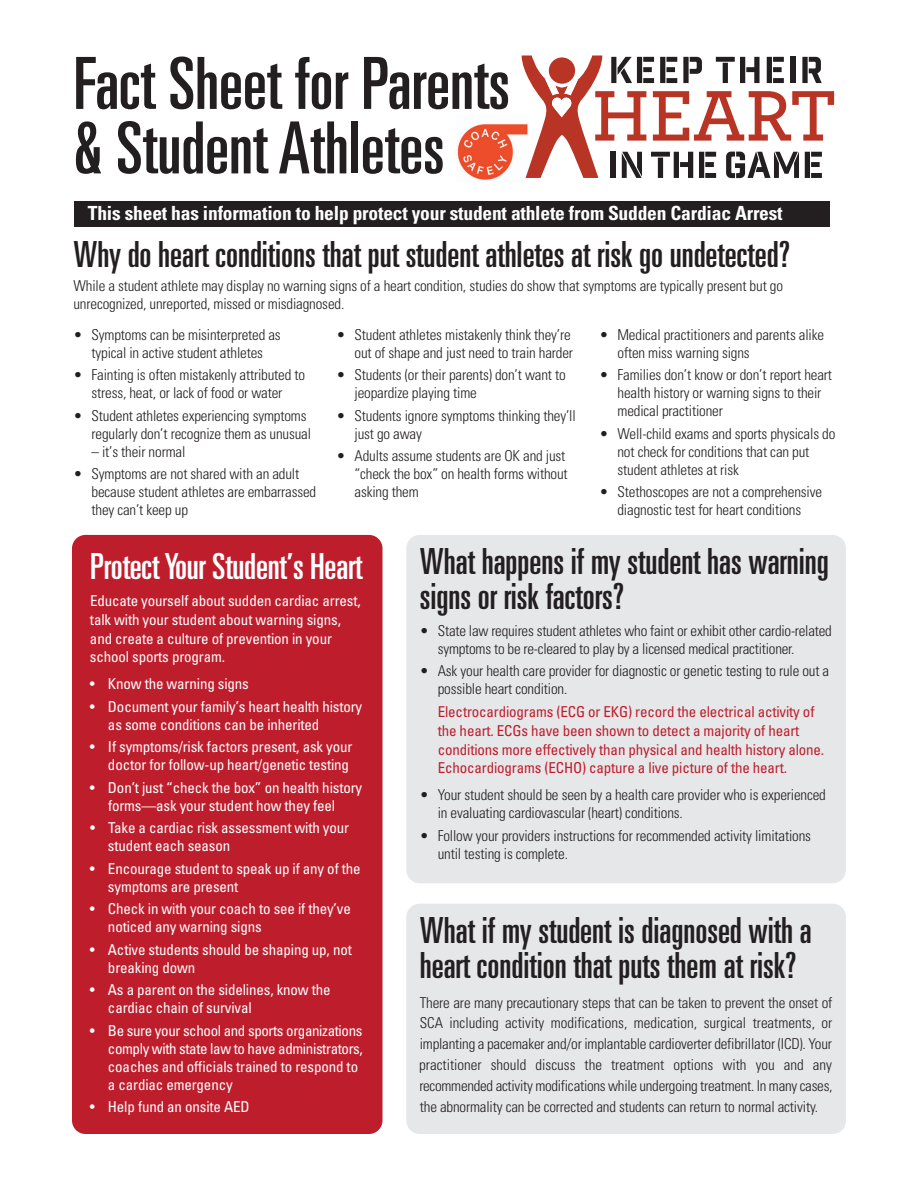
<style>
.page{position:relative;width:918px;height:1188px;background:#fff}
.page>*{position:absolute;margin:0;border:0;box-sizing:border-box;transform-origin:0 0}
.t1{font:ultra-condensed 72px/64.5px "Univers";color:#231f20}
.t2{font:ultra-condensed 36px/34.5px "Univers";color:#231f20}
.t3{font:ultra-condensed 36px "Univers";letter-spacing:-.005em;color:#fff}
.t4{font:700 condensed 19.5px "Univers";letter-spacing:-.01em;color:#fff}
.t5{font:300 condensed 15px/18px "Univers";letter-spacing:-.01em;color:#231f20}
.t6{font:condensed 15px/18px "Univers";letter-spacing:-.01em;color:#fff}
.t7{font:condensed 15px/18.6px "Univers";letter-spacing:-.01em;color:#be1d2c}
</style>
<div class="page">
<img style="left:457px;top:124px;width:65px;height:56px">
<svg style="left:522px;top:56px;width:312px;height:122px"></svg>
<div style="left:549px;top:57px;width:26px;height:27px;background:#b83424;border-radius:50%"></div>
<div style="left:74px;top:201px;width:756px;height:25px;background:#231f20"></div>
<div style="left:406px;top:535px;width:440px;height:348px;background:#e6e7e9;border-radius:14px"></div>
<div style="left:72px;top:535px;width:310px;height:599px;background:#be1d2c;border-radius:14px"></div>
<div style="left:406px;top:904px;width:440px;height:230px;background:#e6e7e9;border-radius:14px"></div>
<h1 class="t1" style="left:74px;top:57px;width:438px">Fact Sheet for Parents &amp; Student Athletes</h1>
<h3 class="t4" style="left:88px;top:206px;width:696px">This sheet has information to help protect your student athlete from Sudden Cardiac Arrest</h3>
<h2 class="t2" style="left:74px;top:240px;width:718px">Why do heart conditions that put student athletes at risk go undetected?</h2>
<p class="t5" style="left:73px;top:277px;width:711px;line-height:18.6px">While a student athlete may display no warning signs of a heart condition, studies do show that symptoms are typically present but go unrecognized, unreported, missed or misdiagnosed.</p>
<p class="t5" style="left:74px;top:327px;width:209px;text-align:center">• Symptoms can be misinterpreted as typical in active student athletes</p>
<p class="t5" style="left:74px;top:367px;width:233px;text-align:center">• Fainting is often mistakenly attributed to stress, heat, or lack of food or water</p>
<p class="t5" style="left:92px;top:408px;width:221px;text-indent:-18px">• Student athletes experiencing symptoms regularly don’t recognize them as unusual</p>
<p class="t5" style="left:92px;top:444px;width:95px">– it’s their normal</p>
<p class="t5" style="left:92px;top:466px;width:226px;text-indent:-18px">• Symptoms are not shared with an adult because student athletes are embarrassed they can’t keep up</p>
<p class="t5" style="left:336px;top:327px;width:238px;text-align:right">• Student athletes mistakenly think they’re out of shape and just need to train harder</p>
<p class="t5" style="left:354px;top:367px;width:213px;text-indent:-18px">• Students (or their parents) don’t want to jeopardize playing time</p>
<p class="t5" style="left:354px;top:408px;width:223px;text-indent:-18px">• Students ignore symptoms thinking they’ll just go away</p>
<p class="t5" style="left:354px;top:448px;width:215px;text-indent:-18px">• Adults assume students are OK and just “check the box” on health forms without asking them</p>
<p class="t5" style="left:618px;top:327px;width:208px;text-indent:-18px">• Medical practitioners and parents alike often miss warning signs</p>
<p class="t5" style="left:618px;top:367px;width:216px;text-indent:-18px">• Families don’t know or don’t report heart health history or warning signs to their medical practitioner</p>
<p class="t5" style="left:617px;top:426px;width:219px;text-indent:-18px">• Well-child exams and sports physicals do not check for conditions that can put student athletes at risk</p>
<p class="t5" style="left:599px;top:484px;width:224px;text-align:center">• Stethoscopes are not a comprehensive diagnostic test for heart conditions</p>
<h2 class="t3" style="left:90px;top:553px;width:274px">Protect Your Student’s Heart</h2>
<p class="t6" style="left:90px;top:593px;width:272px;line-height:18.6px">Educate yourself about sudden cardiac arrest, talk with your student about warning signs, and create a culture of prevention in your school sports program.</p>
<p class="t6" style="left:90px;top:676px;width:160px">• Know the warning signs</p>
<p class="t6" style="left:108px;top:699px;width:256px;text-indent:-18px">• Document your family’s heart health history as some conditions can be inherited</p>
<p class="t6" style="left:90px;top:739px;width:264px;text-align:right">• If symptoms/risk factors present, ask your doctor for follow-up heart/genetic testing</p>
<p class="t6" style="left:108px;top:780px;width:256px;text-indent:-18px">• Don’t just “check the box” on health history forms—ask your student how they feel</p>
<p class="t6" style="left:108px;top:820px;width:243px;text-indent:-18px">• Take a cardiac risk assessment with your student each season</p>
<p class="t6" style="left:108px;top:861px;width:254px;text-indent:-18px">• Encourage student to speak up if any of the symptoms are present</p>
<p class="t6" style="left:108px;top:901px;width:244px;text-indent:-18px">• Check in with your coach to see if they’ve noticed any warning signs</p>
<p class="t6" style="left:108px;top:942px;width:245px;text-indent:-18px">• Active students should be shaping up, not breaking down</p>
<p class="t6" style="left:108px;top:982px;width:224px;text-indent:-18px">• As a parent on the sidelines, know the cardiac chain of survival</p>
<p class="t6" style="left:108px;top:1023px;width:256px;text-indent:-18px">• Be sure your school and sports organizations comply with state law to have administrators, coaches and officials trained to respond to a cardiac emergency</p>
<p class="t6" style="left:90px;top:1099px;width:161px">• Help fund an onsite AED</p>
<h2 class="t2" style="left:420px;top:547px;width:411px">What happens if my student has warning signs or risk factors?</h2>
<p class="t5" style="left:438px;top:623px;width:396px;text-indent:-18px">• State law requires student athletes who faint or exhibit other cardio-related symptoms to be re-cleared to play by a licensed medical practitioner.</p>
<p class="t5" style="left:438px;top:663px;width:393px;text-indent:-18px">• Ask your health care provider for diagnostic or genetic testing to rule out a possible heart condition.</p>
<p class="t7" style="left:438px;top:704px;width:388px">Electrocardiograms (ECG or EKG) record the electrical activity of the heart. ECGs have been shown to detect a majority of heart conditions more effectively than physical and health history alone.<br>Echocardiograms (ECHO) capture a live picture of the heart.</p>
<p class="t5" style="left:438px;top:787px;width:390px;text-indent:-18px">• Your student should be seen by a health care provider who is experienced in evaluating cardiovascular (heart) conditions.</p>
<p class="t5" style="left:438px;top:828px;width:375px;text-indent:-18px">• Follow your providers instructions for recommended activity limitations until testing is complete.</p>
<h2 class="t2" style="left:420px;top:916px;width:394px">What if my student is diagnosed with a heart condition that puts them at risk?</h2>
<p class="t5" style="left:419px;top:993px;width:415px;line-height:20.9px;text-align:justify">There are many precautionary steps that can be taken to prevent the onset of SCA including activity modifications, medication, surgical treatments, or implanting a pacemaker and/or implantable cardioverter defibrillator (ICD). Your practitioner should discuss the treatment options with you and any recommended activity modifications while undergoing treatment. In many cases, the abnormality can be corrected and students can return to normal activity.</p>
</div>
